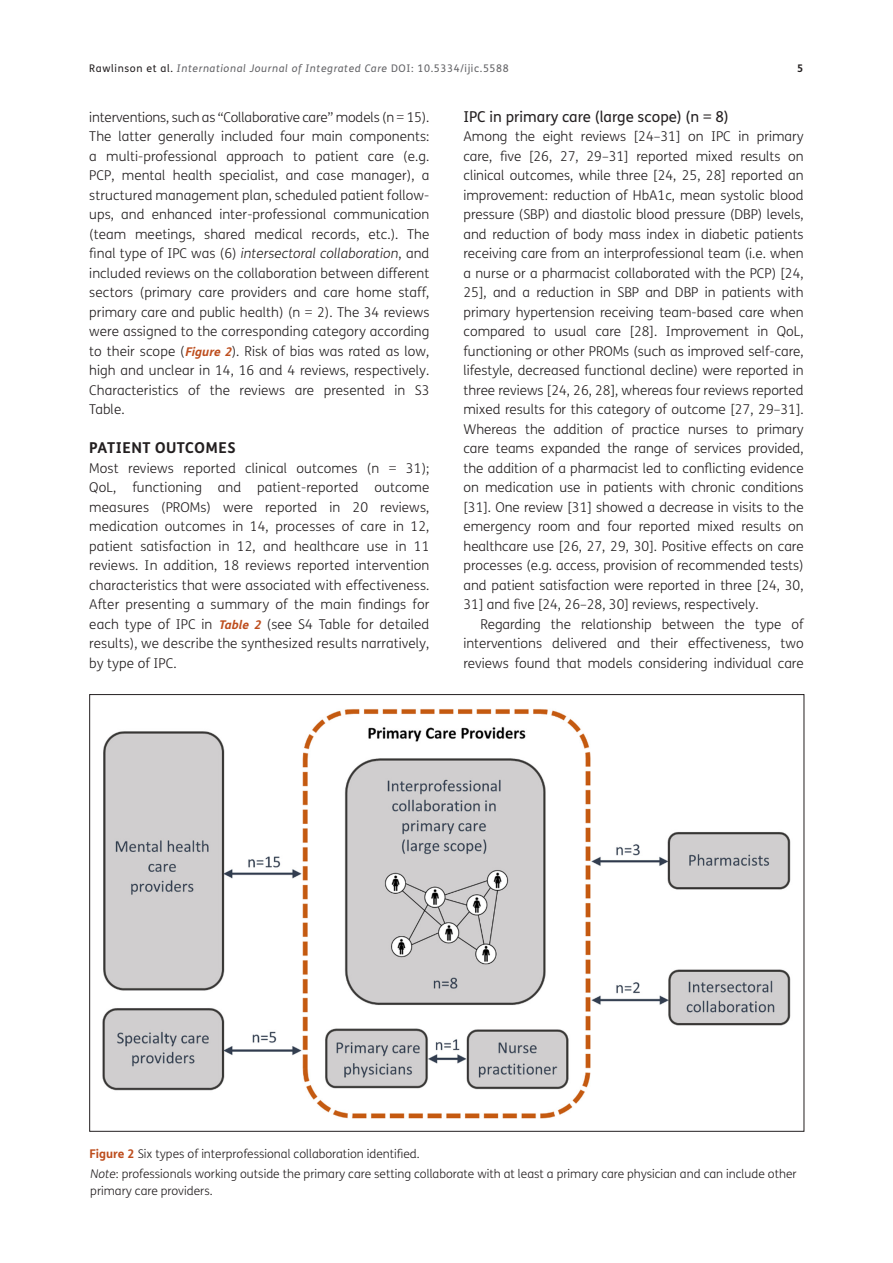
<style>
.page{position:relative;width:893px;height:1263px;background:#fff}
.page>*{position:absolute;margin:0;border:0;box-sizing:border-box;transform-origin:0 0}
.t1{font:15px "FS Me";color:#231f20}
.t2{font:700 15px "FS Me";letter-spacing:.03em;color:#231f20}
.Body_Copy_-_1st_Para{font:300 13.5px/19.5px "FS Me";letter-spacing:.005em;color:#231f20;text-align:justify}
.Body_Copy{font:300 13.5px/19.5px "FS Me";color:#231f20;text-align:justify}
.Figure_copy_Note{font:300 12px/16.5px "FS Me";color:#231f20}
.Figure_copy{font:300 12px "FS Me";color:#231f20}
.t3{font:italic 10.5px "FS Me";letter-spacing:.06em;color:#636366}
.t4{font:700 10.5px "FS Me";color:#231f20}
.s1{font-style:normal;color:#231f20}
.s2{font-style:normal}
.s3{font-style:italic}
.s4{font-weight:700;font-style:italic;font-size:12px;color:#bd4d1d}
.s5{font-weight:700;color:#bd4d1d}
</style>
<div class="page">
<img style="left:102px;top:709px;width:689px;height:410px">
<p class="t3" style="left:89px;top:62px;width:421px"><span class="s1">Rawlinson et al.</span> International Journal of Integrated Care <span class="s2">DOI: 10.5334/ijic.5588</span></p>
<p class="t4" style="left:797px;top:61px;width:8px">5</p>
<p class="Body_Copy_-_1st_Para" style="left:89px;top:107px;width:342px">interventions, such as “Collaborative care” models (n = 15).<br>The latter generally included four main components: a multi-professional approach to patient care (e.g.<br>PCP, mental health specialist, and case manager), a structured management plan, scheduled patient follow&shy;ups, and enhanced inter-professional communication (team meetings, shared medical records, etc.). The final type of IPC was (6) <span class="s3">intersectoral collaboration</span>, and included reviews on the collaboration between different sectors (primary care providers and care home staff, primary care and public health) (n = 2). The 34 reviews were assigned to the corresponding category according to their scope (<span class="s4">Figure 2</span>). Risk of bias was rated as low, high and unclear in 14, 16 and 4 reviews, respectively.<br>Characteristics of the reviews are presented in S3<br>Table.</p>
<h2 class="t2" style="left:89px;top:438px;width:148px">PATIENT OUTCOMES</h2>
<p class="Body_Copy_-_1st_Para" style="left:89px;top:458px;width:342px">Most reviews reported clinical outcomes (n = 31); QoL, functioning and patient-reported outcome measures (PROMs) were reported in 20 reviews, medication outcomes in 14, processes of care in 12, patient satisfaction in 12, and healthcare use in 11 reviews. In addition, 18 reviews reported intervention characteristics that were associated with effectiveness.<br>After presenting a summary of the main findings for each type of IPC in <span class="s4">Table 2</span> (see S4 Table for detailed results), we describe the synthesized results narratively, by type of IPC.</p>
<h3 class="t1" style="left:463px;top:108px;width:267px">IPC in primary care (large scope) (n = 8)</h3>
<p class="Body_Copy_-_1st_Para" style="left:463px;top:127px;width:342px">Among the eight reviews [24–31] on IPC in primary care, five [26, 27, 29–31] reported mixed results on clinical outcomes, while three [24, 25, 28] reported an improvement: reduction of HbA1c, mean systolic blood pressure (SBP) and diastolic blood pressure (DBP) levels, and reduction of body mass index in diabetic patients receiving care from an interprofessional team (i.e. when a nurse or a pharmacist collaborated with the PCP) [24, 25], and a reduction in SBP and DBP in patients with primary hypertension receiving team-based care when compared to usual care [28]. Improvement in QoL, functioning or other PROMs (such as improved self-care, lifestyle, decreased functional decline) were reported in three reviews [24, 26, 28], whereas four reviews reported mixed results for this category of outcome [27, 29–31].<br>Whereas the addition of practice nurses to primary care teams expanded the range of services provided, the addition of a pharmacist led to conflicting evidence on medication use in patients with chronic conditions [31]. One review [31] showed a decrease in visits to the emergency room and four reported mixed results on healthcare use [26, 27, 29, 30]. Positive effects on care processes (e.g. access, provision of recommended tests) and patient satisfaction were reported in three [24, 30, 31] and five [24, 26–28, 30] reviews, respectively.</p>
<p class="Body_Copy" style="left:463px;top:614px;width:342px;text-indent:17px">Regarding the relationship between the type of interventions delivered and their effectiveness, two reviews found that models considering individual care</p>
<p class="Figure_copy" style="left:90px;top:1146px;width:332px"><span class="s5">Figure 2</span> Six types of interprofessional collaboration identified.</p>
<p class="Figure_copy_Note" style="left:90px;top:1166px;width:708px"><span class="s3">Note</span>: professionals working outside the primary care setting collaborate with at least a primary care physician and can include other primary care providers.</p>
</div>
